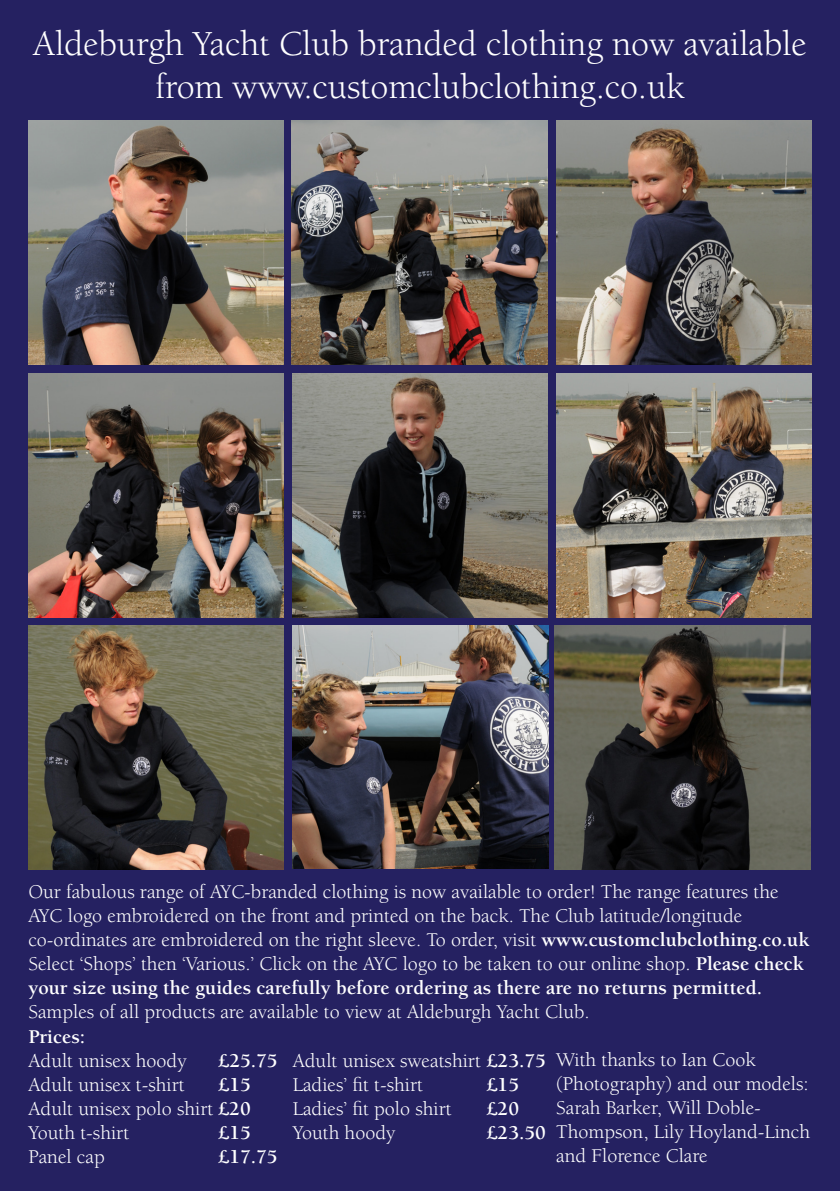
<style>
.page{position:relative;width:840px;height:1191px;background:#fff}
.page>*{position:absolute;margin:0;border:0;box-sizing:border-box;transform-origin:0 0}
.t1{font:36px "Berkeley";letter-spacing:-.005em;color:#fff}
.t2{font:20px/24px "Berkeley";color:#fff}
.t3{font:700 20px "Berkeley";color:#fff}
.s1{font-weight:700}
</style>
<div class="page">
<div style="left:0;top:0;width:839px;height:1191px;background:#252161"></div>
<img style="left:28px;top:121px;width:255px;height:244px">
<img style="left:556px;top:121px;width:255px;height:244px">
<img style="left:291px;top:121px;width:255px;height:244px">
<img style="left:28px;top:373px;width:255px;height:244px">
<img style="left:292px;top:373px;width:255px;height:244px">
<img style="left:556px;top:373px;width:255px;height:244px">
<img style="left:28px;top:625px;width:255px;height:244px">
<img style="left:293px;top:625px;width:255px;height:243px">
<img style="left:554px;top:625px;width:255px;height:244px">
<p class="t1" style="left:33px;top:25px;width:774px">Aldeburgh Yacht Club branded clothing now available</p>
<p class="t1" style="left:155px;top:68px;width:531px">from www.customclubclothing.co.uk</p>
<p class="t2" style="left:28px;top:880px;width:751px">Our fabulous range of AYC-branded clothing is now available to order! The range features the<br>AYC logo embroidered on the front and printed on the back. The Club latitude/longitude</p>
<p class="t2" style="left:28px;top:928px;width:781px">co-ordinates are embroidered on the right sleeve. To order, visit <span class="s1">www.customclubclothing.co.uk<br></span>Select ‘Shops’ then ‘Various.’ Click on the AYC logo to be taken to our online shop. <span class="s1">Please check your size using the guides carefully before ordering as there are no returns permitted.</span></p>
<p class="t2" style="left:28px;top:1000px;width:562px">Samples of all products are available to view at Aldeburgh Yacht Club.</p>
<p class="t2" style="left:556px;top:1048px;width:255px">With thanks to Ian Cook (Photography) and our models:<br>Sarah Barker, Will Doble-<br>Thompson, Lily Hoyland-Linch</p>
<p class="t2" style="left:556px;top:1144px;width:153px">and Florence Clare</p>
<p class="t3" style="left:28px;top:1026px;width:58px">Prices:</p>
<p class="t2" style="left:28px;top:1049px;width:160px">Adult unisex hoody</p>
<p class="t2" style="left:218px;top:1049px;width:329px"><span class="s1">£25.75</span> Adult unisex sweatshirt <span class="s1">£23.75</span></p>
<p class="t2" style="left:28px;top:1073px;width:158px">Adult unisex t-shirt</p>
<p class="t3" style="left:218px;top:1074px;width:34px">£15</p>
<p class="t2" style="left:292px;top:1073px;width:132px">Ladies’ fit t-shirt</p>
<p class="t3" style="left:486px;top:1074px;width:34px">£15</p>
<p class="t2" style="left:28px;top:1097px;width:224px">Adult unisex polo shirt <span class="s1">£20</span></p>
<p class="t2" style="left:292px;top:1097px;width:160px">Ladies’ fit polo shirt</p>
<p class="t3" style="left:486px;top:1098px;width:34px">£20</p>
<p class="t2" style="left:28px;top:1121px;width:102px">Youth t-shirt</p>
<p class="t3" style="left:218px;top:1122px;width:34px">£15</p>
<p class="t2" style="left:292px;top:1121px;width:104px">Youth hoody</p>
<p class="t3" style="left:486px;top:1122px;width:61px">£23.50</p>
<p class="t2" style="left:28px;top:1145px;width:78px">Panel cap</p>
<p class="t3" style="left:218px;top:1146px;width:61px">£17.75</p>
</div>
